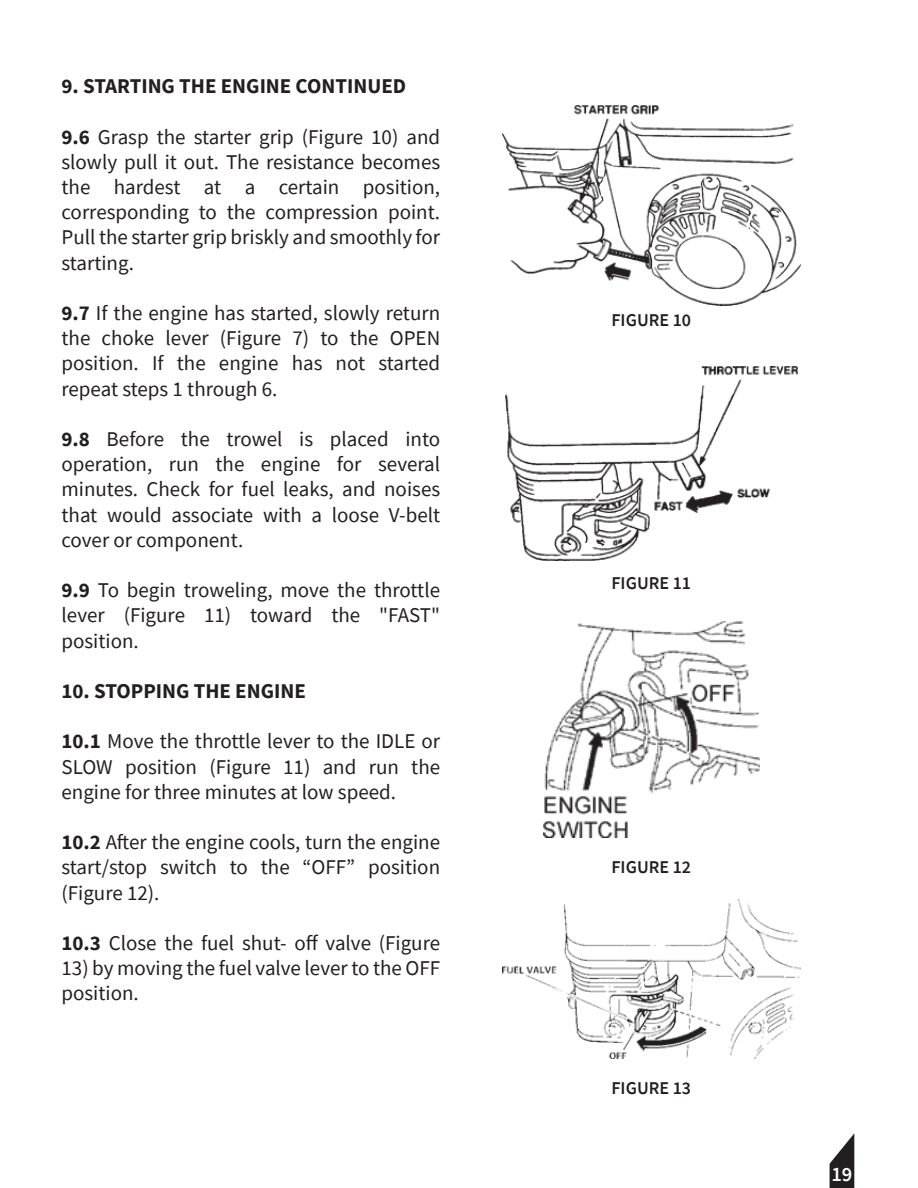
<style>
.page{position:relative;width:918px;height:1188px;background:#fff}
.page>*{position:absolute;margin:0;border:0;box-sizing:border-box;transform-origin:0 0}
.t1{font:21px/25.2px "Source Sans Pro";color:#231f20;text-align:justify}
.t2{font:700 21px "Source Sans Pro";color:#231f20}
.t3{font:600 20.55px "Source Sans Pro";color:#fff}
.t4{font:600 18px "Source Sans Pro";color:#231f20}
.s1{font-weight:700}
</style>
<div class="page">
<svg style="left:830px;top:1134px;width:24px;height:54px"></svg>
<img style="left:502px;top:105px;width:299px;height:200px">
<img style="left:505px;top:366px;width:293px;height:195px">
<img style="left:543px;top:622px;width:216px;height:216px">
<img style="left:503px;top:899px;width:297px;height:160px">
<p class="t2" style="left:61px;top:72px;width:346px">9. STARTING THE ENGINE CONTINUED</p>
<p class="t1" style="left:61px;top:124px;width:380px"><span class="s1">9.6</span> Grasp the starter grip (Figure 10) and slowly pull it out. The resistance becomes the hardest at a certain position, corresponding to the compression point.<br>Pull the starter grip briskly and smoothly for starting.</p>
<p class="t1" style="left:61px;top:300px;width:380px"><span class="s1">9.7</span> If the engine has started, slowly return the choke lever (Figure 7) to the OPEN position. If the engine has not started repeat steps 1 through 6.</p>
<p class="t1" style="left:61px;top:426px;width:380px"><span class="s1">9.8</span> Before the trowel is placed into operation, run the engine for several minutes. Check for fuel leaks, and noises that would associate with a loose V-belt cover or component.</p>
<p class="t1" style="left:61px;top:578px;width:380px"><span class="s1">9.9</span> To begin troweling, move the throttle lever (Figure 11) toward the "FAST" position.</p>
<p class="t2" style="left:61px;top:677px;width:246px">10. STOPPING THE ENGINE</p>
<p class="t1" style="left:61px;top:729px;width:380px"><span class="s1">10.1</span> Move the throttle lever to the IDLE or SLOW position (Figure 11) and run the engine for three minutes at low speed.</p>
<p class="t1" style="left:61px;top:830px;width:380px"><span class="s1">10.2</span> After the engine cools, turn the engine start/stop switch to the “OFF” position (Figure 12).</p>
<p class="t1" style="left:61px;top:930px;width:380px"><span class="s1">10.3</span> Close the fuel shut- off valve (Figure</p>
<p class="t1" style="left:61px;top:956px;width:380px">13) by moving the fuel valve lever to the OFF position.</p>
<p class="t4" style="left:611px;top:308px;width:81px">FIGURE 10</p>
<p class="t4" style="left:611px;top:571px;width:81px">FIGURE 11</p>
<p class="t4" style="left:611px;top:855px;width:81px">FIGURE 12</p>
<p class="t4" style="left:611px;top:1076px;width:81px">FIGURE 13</p>
<p class="t3" style="left:831px;top:1160px;width:23px">19</p>
</div>
